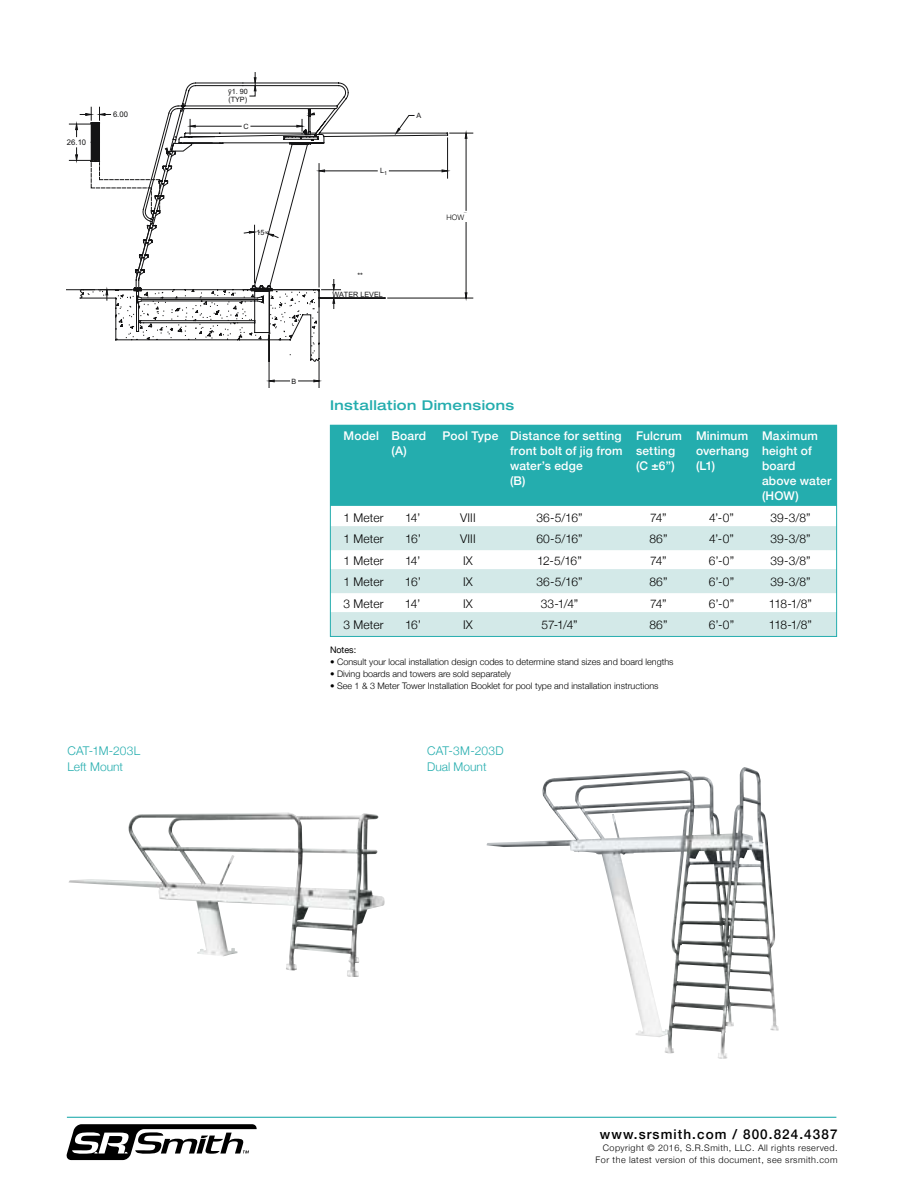
<style>
.page{position:relative;width:918px;height:1188px;background:#fff}
.page>*{position:absolute;margin:0;border:0;box-sizing:border-box;transform-origin:0 0}
.t1{font:500 13.5px "Helvetica Neue";letter-spacing:.08em;color:#000}
.t2{font:500 expanded 13.5px "Helvetica Neue LT Std";letter-spacing:.035em;color:#24adae}
.t3{font:300 12px "Helvetica Neue";letter-spacing:.01em;color:#000}
.t4{font:500 12px/15px "Helvetica Neue";letter-spacing:.015em;color:#fff}
.t5{font:300 12px/16.5px "Helvetica Neue";color:#24adae}
.t6{font:300 9px "Helvetica Neue";color:#000}
.t7{font:300 9px/12px "Helvetica Neue";letter-spacing:.05em;color:#000;text-align:right}
.t8{font:9px "Helvetica Neue";color:#000}
.t9{font:7.8px "Arial";color:#141415}
.t10{font:300 7.5px "Helvetica Neue";color:#000}
.t11{font:7.35px/8.9px "Arial";color:#141415}
</style>
<div class="page">
<svg style="left:66px;top:1124px;width:191px;height:36px"></svg>
<hr style="left:67px;top:1117px;width:769px;height:1px;background:#24adae">
<img style="left:68px;top:813px;width:317px;height:164px">
<img style="left:486px;top:767px;width:293px;height:292px">
<div style="left:330px;top:425px;width:507px;height:81px;background:#24adae"></div>
<div style="left:330px;top:526px;width:507px;height:24px;background:#d3e9e8"></div>
<div style="left:330px;top:569px;width:507px;height:24px;background:#d3e9e8"></div>
<div style="left:330px;top:612px;width:507px;height:24px;background:#d3e9e8"></div>
<svg style="left:66px;top:72px;width:407px;height:315px"></svg>
<div style="left:330px;top:425px;width:507px;height:212px;border:1px solid #24adae"></div>
<div style="left:447px;top:213px;width:25px;height:8px;background:#fff"></div>
<div style="left:324px;top:270px;width:33px;height:9px;background:#fff"></div>
<p class="t9" style="left:67px;top:137px;width:21px">26.10</p>
<p class="t9" style="left:113px;top:109px;width:16px">6.00</p>
<p class="t11" style="left:228px;top:87px;width:21px">ÿ1. 90 (TYP)</p>
<p class="t11" style="left:243px;top:122px;width:7px">C</p>
<p class="t11" style="left:256px;top:228px;width:15px">15∞</p>
<p class="t11" style="left:292px;top:377px;width:6px">B</p>
<p class="t11" style="left:380px;top:167px;width:8px">L<sub>1</sub></p>
<p class="t11" style="left:332px;top:290px;width:52px">WATER LEVEL</p>
<p class="t11" style="left:417px;top:111px;width:6px">A</p>
<p class="t11" style="left:463px;top:211px;width:7px">D</p>
<p class="t10" style="left:447px;top:211px;width:19px">HOW</p>
<p class="t2" style="left:330px;top:397px;width:186px">Installation Dimensions</p>
<p class="t4" style="left:344px;top:428px;width:84px">Model Board</p>
<p class="t4" style="left:442px;top:428px;width:377px">Pool Type Distance for setting Fulcrum Minimum Maximum</p>
<p class="t4" style="left:392px;top:443px;width:17px">(A)</p>
<p class="t4" style="left:510px;top:443px;width:167px">front bolt of jig from setting</p>
<p class="t4" style="left:696px;top:443px;width:117px">overhang height of</p>
<p class="t4" style="left:510px;top:458px;width:74px">water’s edge</p>
<p class="t4" style="left:636px;top:458px;width:40px">(C ±6”)</p>
<p class="t4" style="left:696px;top:458px;width:21px">(L1)</p>
<p class="t4" style="left:762px;top:458px;width:35px">board</p>
<p class="t4" style="left:510px;top:473px;width:17px">(B)</p>
<p class="t4" style="left:762px;top:473px;width:71px">above water (HOW)</p>
<p class="t3" style="left:344px;top:508px;width:42px">1 Meter</p>
<p class="t3" style="left:405px;top:508px;width:17px">14’</p>
<p class="t3" style="left:460px;top:508px;width:17px">VIII</p>
<p class="t3" style="left:536px;top:508px;width:48px">36-5/16”</p>
<p class="t3" style="left:650px;top:508px;width:18px">74”</p>
<p class="t3" style="left:709px;top:508px;width:26px">4’-0”</p>
<p class="t3" style="left:770px;top:508px;width:42px">39-3/8”</p>
<p class="t3" style="left:344px;top:530px;width:42px">1 Meter</p>
<p class="t3" style="left:405px;top:530px;width:18px">16’</p>
<p class="t3" style="left:460px;top:530px;width:17px">VIII</p>
<p class="t3" style="left:536px;top:530px;width:48px">60-5/16”</p>
<p class="t3" style="left:649px;top:530px;width:20px">86”</p>
<p class="t3" style="left:709px;top:530px;width:26px">4’-0”</p>
<p class="t3" style="left:770px;top:530px;width:42px">39-3/8”</p>
<p class="t3" style="left:344px;top:551px;width:42px">1 Meter</p>
<p class="t3" style="left:405px;top:551px;width:17px">14’</p>
<p class="t3" style="left:463px;top:551px;width:11px">IX</p>
<p class="t3" style="left:537px;top:551px;width:46px">12-5/16”</p>
<p class="t3" style="left:650px;top:551px;width:18px">74”</p>
<p class="t3" style="left:709px;top:551px;width:27px">6’-0”</p>
<p class="t3" style="left:770px;top:551px;width:42px">39-3/8”</p>
<p class="t3" style="left:343px;top:572px;width:42px">1 Meter</p>
<p class="t3" style="left:405px;top:572px;width:18px">16’</p>
<p class="t3" style="left:463px;top:572px;width:11px">IX</p>
<p class="t3" style="left:536px;top:572px;width:48px">36-5/16”</p>
<p class="t3" style="left:649px;top:572px;width:20px">86”</p>
<p class="t3" style="left:709px;top:572px;width:27px">6’-0”</p>
<p class="t3" style="left:770px;top:572px;width:42px">39-3/8”</p>
<p class="t3" style="left:343px;top:594px;width:42px">3 Meter</p>
<p class="t3" style="left:405px;top:594px;width:17px">14’</p>
<p class="t3" style="left:463px;top:594px;width:11px">IX</p>
<p class="t3" style="left:541px;top:594px;width:39px">33-1/4”</p>
<p class="t3" style="left:650px;top:594px;width:18px">74”</p>
<p class="t3" style="left:709px;top:594px;width:27px">6’-0”</p>
<p class="t3" style="left:769px;top:594px;width:45px">118-1/8”</p>
<p class="t3" style="left:344px;top:615px;width:42px">3 Meter</p>
<p class="t3" style="left:405px;top:615px;width:18px">16’</p>
<p class="t3" style="left:463px;top:615px;width:11px">IX</p>
<p class="t3" style="left:541px;top:615px;width:38px">57-1/4”</p>
<p class="t3" style="left:649px;top:615px;width:20px">86”</p>
<p class="t3" style="left:709px;top:615px;width:27px">6’-0”</p>
<p class="t3" style="left:769px;top:615px;width:45px">118-1/8”</p>
<p class="t8" style="left:330px;top:643px;width:28px">Notes:</p>
<p class="t6" style="left:330px;top:654px;width:345px">• Consult your local installation design codes to determine stand sizes and board lengths</p>
<p class="t6" style="left:330px;top:666px;width:183px">• Diving boards and towers are sold separately</p>
<p class="t6" style="left:330px;top:678px;width:330px">• See 1 &amp; 3 Meter Tower Installation Booklet for pool type and installation instructions</p>
<p class="t5" style="left:68px;top:742px;width:74px">CAT-1M-203L<br>Left Mount</p>
<p class="t5" style="left:427px;top:742px;width:78px">CAT-3M-203D<br>Dual Mount</p>
<p class="t1" style="left:600px;top:1123px;width:239px">www.srsmith.com / 800.824.4387</p>
<p class="t7" style="left:596px;top:1141px;width:243px">Copyright © 2016, S.R.Smith, LLC. All rights reserved.<br>For the latest version of this document, see srsmith.com</p>
</div>
